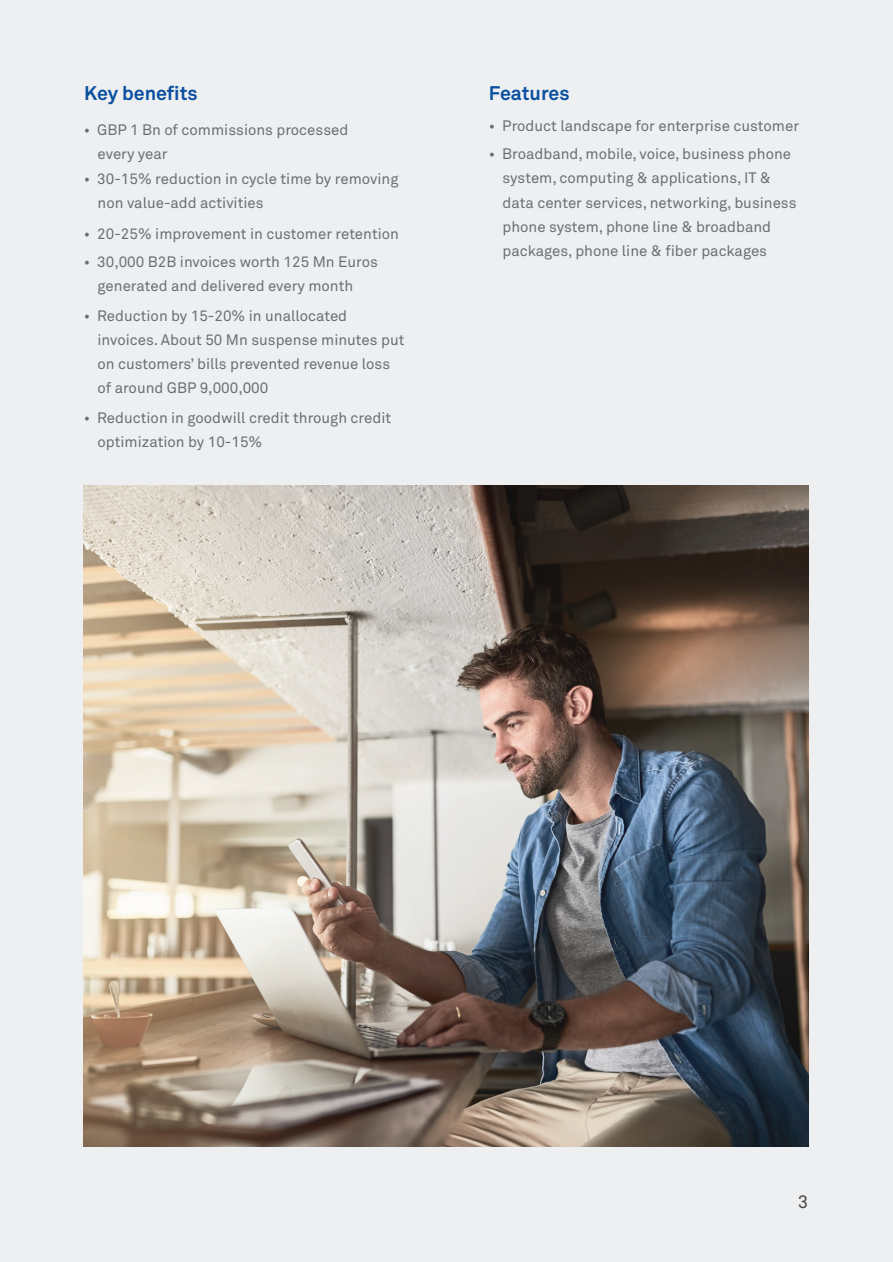
<style>
.page{position:relative;width:893px;height:1262px;background:#edeff0}
.page>*{position:absolute;margin:0;border:0;box-sizing:border-box;transform-origin:0 0}
.t1{font:700 19.5px "Wipro Akkurat";color:#0b50a0}
.t2{font:18px "Wipro Akkurat Mono";color:#4c4848}
.t3{font:15px/24px "Wipro Akkurat";color:#6d6e71}
</style>
<div class="page">
<img style="left:84px;top:486px;width:724px;height:660px">
<h1 class="t1" style="left:84px;top:81px;width:115px">Key benefits</h1>
<h1 class="t1" style="left:489px;top:81px;width:82px">Features</h1>
<p class="t3" style="left:98px;top:118px;width:252px;text-indent:-14px">• GBP 1 Bn of commissions processed every year</p>
<p class="t3" style="left:489px;top:114px;width:312px">• Product landscape for enterprise customer</p>
<p class="t3" style="left:502px;top:142px;width:296px;text-indent:-14px">• Broadband, mobile, voice, business phone system, computing &amp; applications, IT &amp; data center services, networking, business phone system, phone line &amp; broadband packages, phone line &amp; fiber packages</p>
<p class="t3" style="left:98px;top:167px;width:302px;text-indent:-14px">• 30-15% reduction in cycle time by removing non value-add activities</p>
<p class="t3" style="left:84px;top:221px;width:317px">• 20-25% improvement in customer retention</p>
<p class="t3" style="left:98px;top:250px;width:282px;text-indent:-14px">• 30,000 B2B invoices worth 125 Mn Euros generated and delivered every month</p>
<p class="t3" style="left:98px;top:303px;width:309px;text-indent:-14px">• Reduction by 15-20% in unallocated invoices. About 50 Mn suspense minutes put on customers’ bills prevented revenue loss of around GBP 9,000,000</p>
<p class="t3" style="left:98px;top:405px;width:295px;text-indent:-14px">• Reduction in goodwill credit through credit optimization by 10-15%</p>
<p class="t2" style="left:797px;top:1191px;width:13px">3</p>
</div>
